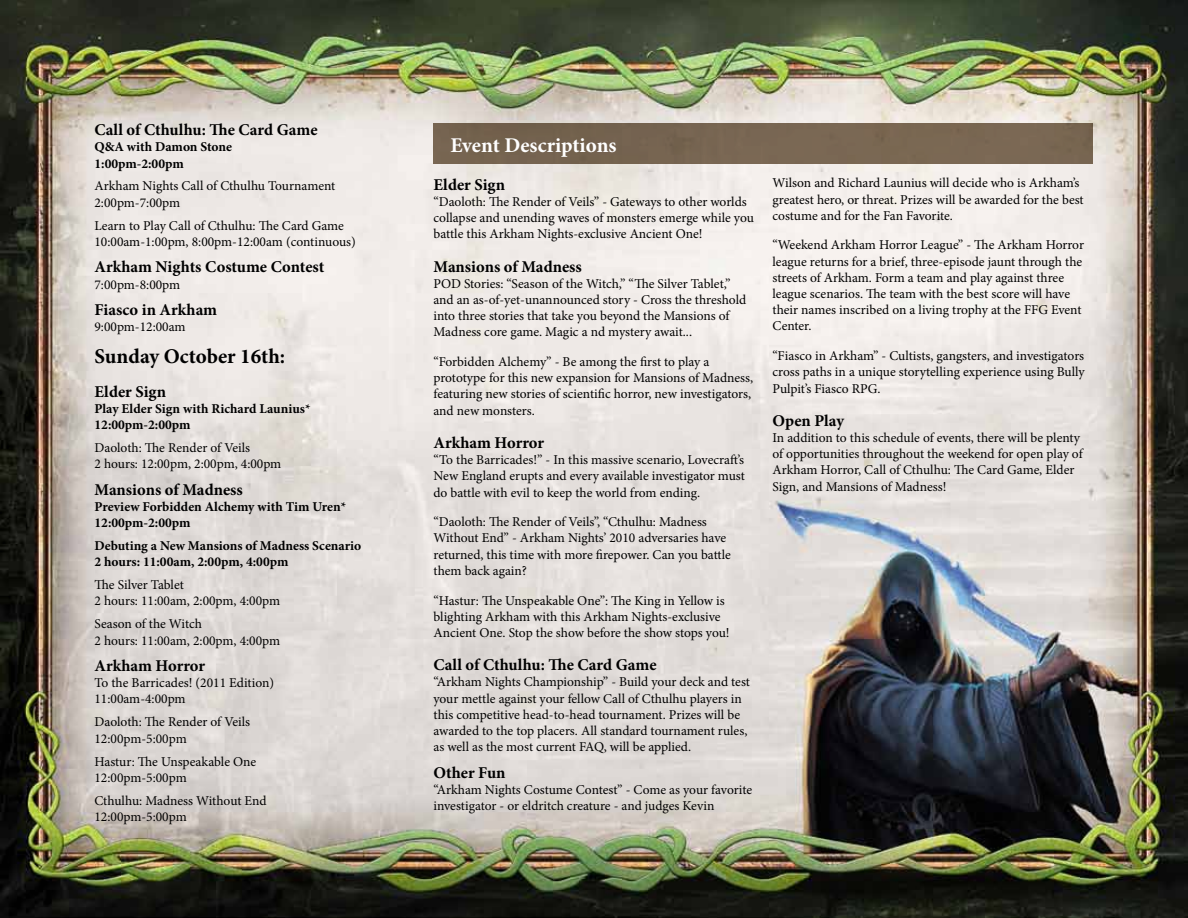
<style>
.page{position:relative;width:1188px;height:918px;background:#fff}
.page>*{position:absolute;margin:0;border:0;box-sizing:border-box;transform-origin:0 0}
.t1{font:700 21px "Minion Pro";color:#000}
.t2{font:700 21px "Minion Pro";letter-spacing:-.005em;color:#fff}
.t3{font:700 16.5px "Minion Pro";color:#000}
.t4{font:13.5px/16.2px "Minion Pro";letter-spacing:-.005em;color:#000}
.t5{font:700 13.5px/16.2px "Minion Pro";color:#000}
</style>
<div class="page">
<img style="left:0;top:0;width:1188px;height:918px">
<div style="left:434px;top:123px;width:660px;height:41px;background:#786651"></div>
<p class="t3" style="left:94px;top:118px;width:225px">Call of Cthulhu: The Card Game</p>
<p class="t5" style="left:94px;top:139px;width:139px">Q&amp;A with Damon Stone<br>1:00pm-2:00pm</p>
<p class="t4" style="left:94px;top:178px;width:242px">Arkham Nights Call of Cthulhu Tournament<br>2:00pm-7:00pm</p>
<p class="t4" style="left:94px;top:217px;width:263px">Learn to Play Call of Cthulhu: The Card Game<br>10:00am-1:00pm, 8:00pm-12:00am (continuous)</p>
<p class="t3" style="left:94px;top:255px;width:231px">Arkham Nights Costume Contest</p>
<p class="t4" style="left:95px;top:276px;width:87px">7:00pm-8:00pm</p>
<p class="t3" style="left:94px;top:298px;width:124px">Fiasco in Arkham</p>
<p class="t4" style="left:94px;top:319px;width:93px">9:00pm-12:00am</p>
<h1 class="t1" style="left:94px;top:342px;width:192px">Sunday October 16th:</h1>
<p class="t3" style="left:94px;top:380px;width:73px">Elder Sign</p>
<p class="t5" style="left:95px;top:400px;width:217px">Play Elder Sign with Richard Launius*<br>12:00pm-2:00pm</p>
<p class="t4" style="left:95px;top:440px;width:188px">Daoloth: The Render of Veils<br>2 hours: 12:00pm, 2:00pm, 4:00pm</p>
<p class="t3" style="left:94px;top:478px;width:150px">Mansions of Madness</p>
<p class="t5" style="left:95px;top:498px;width:253px">Preview Forbidden Alchemy with Tim Uren*<br>12:00pm-2:00pm</p>
<p class="t5" style="left:95px;top:537px;width:268px">Debuting a New Mansions of Madness Scenario<br>2 hours: 11:00am, 2:00pm, 4:00pm</p>
<p class="t4" style="left:95px;top:577px;width:187px">The Silver Tablet<br>2 hours: 11:00am, 2:00pm, 4:00pm</p>
<p class="t4" style="left:95px;top:616px;width:187px">Season of the Witch<br>2 hours: 11:00am, 2:00pm, 4:00pm</p>
<p class="t3" style="left:94px;top:654px;width:112px">Arkham Horror</p>
<p class="t4" style="left:95px;top:675px;width:181px">To the Barricades! (2011 Edition)<br>11:00am-4:00pm</p>
<p class="t4" style="left:95px;top:714px;width:157px">Daoloth: The Render of Veils<br>12:00pm-5:00pm</p>
<p class="t4" style="left:95px;top:753px;width:163px">Hastur: The Unspeakable One<br>12:00pm-5:00pm</p>
<p class="t4" style="left:95px;top:792px;width:174px">Cthulhu: Madness Without End<br>12:00pm-5:00pm</p>
<h1 class="t2" style="left:450px;top:130px;width:168px">Event Descriptions</h1>
<p class="t3" style="left:434px;top:173px;width:73px">Elder Sign</p>
<p class="t4" style="left:434px;top:194px;width:322px">“Daoloth: The Render of Veils” - Gateways to other worlds collapse and unending waves of monsters emerge while you battle this Arkham Nights-exclusive Ancient One!</p>
<p class="t3" style="left:434px;top:255px;width:150px">Mansions of Madness</p>
<p class="t4" style="left:434px;top:275px;width:314px">POD Stories: “Season of the Witch,” “The Silver Tablet,” and an as-of-yet-unannounced story - Cross the threshold into three stories that take you beyond the Mansions of Madness core game. Magic a nd mystery await...</p>
<p class="t4" style="left:434px;top:354px;width:321px">“Forbidden Alchemy” - Be among the first to play a prototype for this new expansion for Mansions of Madness, featuring new stories of scientific horror, new investigators, and new monsters.</p>
<p class="t3" style="left:434px;top:431px;width:112px">Arkham Horror</p>
<p class="t4" style="left:434px;top:452px;width:313px;text-align:justify">“To the Barricades!” - In this massive scenario, Lovecraft’s New England erupts and every available investigator must do battle with evil to keep the world from ending.</p>
<p class="t4" style="left:434px;top:514px;width:299px">“Daoloth: The Render of Veils”, “Cthulhu: Madness Without End” - Arkham Nights’ 2010 adversaries have returned, this time with more firepower. Can you battle them back again?</p>
<p class="t4" style="left:434px;top:592px;width:298px">“Hastur: The Unspeakable One”: The King in Yellow is blighting Arkham with this Arkham Nights-exclusive<br>Ancient One. Stop the show before the show stops you!</p>
<p class="t3" style="left:434px;top:653px;width:225px">Call of Cthulhu: The Card Game</p>
<p class="t4" style="left:434px;top:674px;width:318px">“Arkham Nights Championship” - Build your deck and test your mettle against your fellow Call of Cthulhu players in this competitive head-to-head tournament. Prizes will be awarded to the top placers. All standard tournament rules, as well as the most current FAQ, will be applied.</p>
<p class="t3" style="left:434px;top:761px;width:74px">Other Fun</p>
<p class="t4" style="left:433px;top:782px;width:320px">“Arkham Nights Costume Contest” - Come as your favorite investigator - or eldritch creature - and judges Kevin</p>
<p class="t4" style="left:772px;top:175px;width:313px">Wilson and Richard Launius will decide who is Arkham’s greatest hero, or threat. Prizes will be awarded for the best costume and for the Fan Favorite.</p>
<p class="t4" style="left:772px;top:237px;width:313px">“Weekend Arkham Horror League” - The Arkham Horror league returns for a brief, three-episode jaunt through the streets of Arkham. Form a team and play against three league scenarios. The team with the best score will have their names inscribed on a living trophy at the FFG Event Center.</p>
<p class="t4" style="left:772px;top:348px;width:314px;text-align:justify">“Fiasco in Arkham” - Cultists, gangsters, and investigators cross paths in a unique storytelling experience using Bully Pulpit’s Fiasco RPG.</p>
<p class="t3" style="left:772px;top:409px;width:73px">Open Play</p>
<p class="t4" style="left:772px;top:430px;width:312px">In addition to this schedule of events, there will be plenty of opportunities throughout the weekend for open play of Arkham Horror, Call of Cthulhu: The Card Game, Elder Sign, and Mansions of Madness!</p>
</div>
